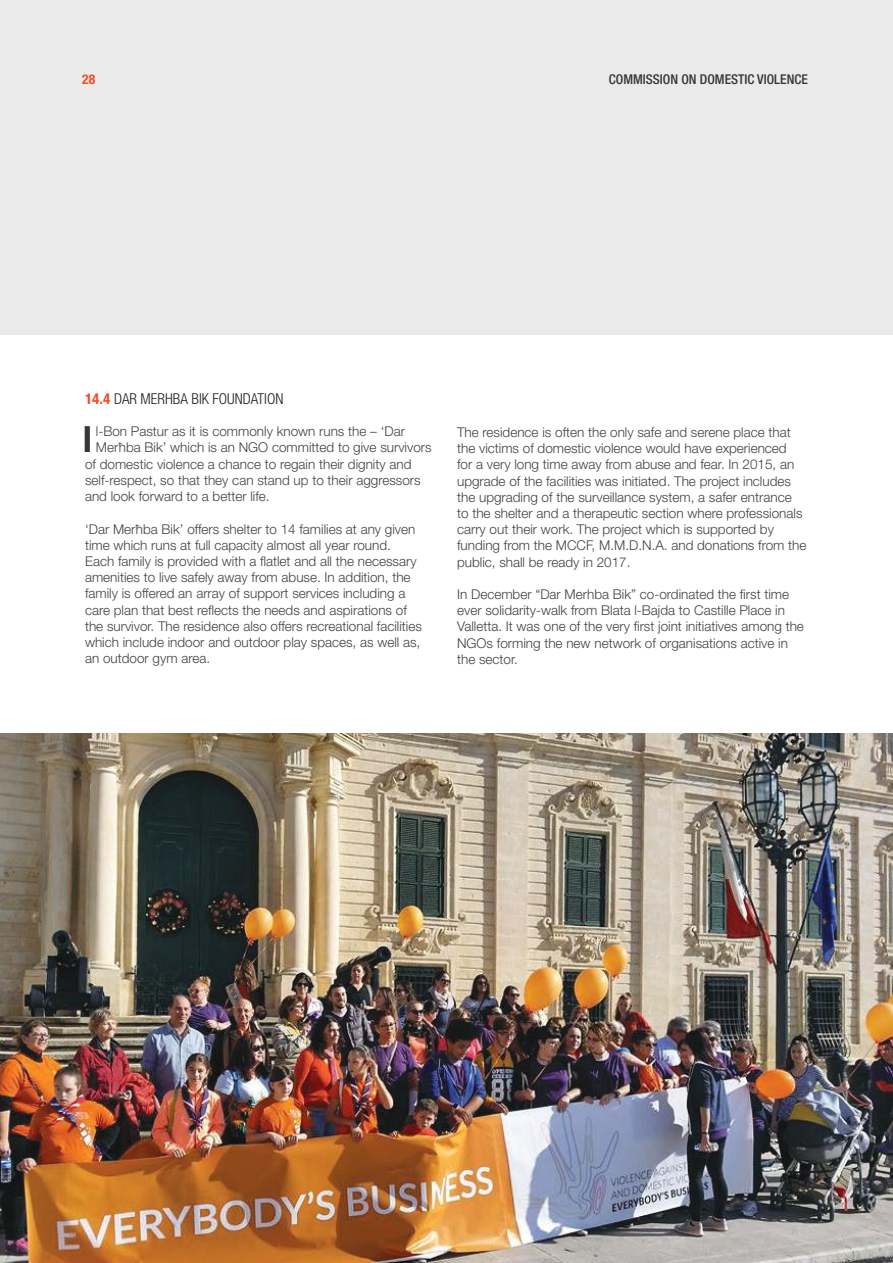
<style>
.page{position:relative;width:893px;height:1263px;background:#fff}
.page>*{position:absolute;margin:0;border:0;box-sizing:border-box;transform-origin:0 0}
.t1{font:700 condensed 36.15px "Helvetica Neue LT Pro";color:#393535}
.t2{font:300 condensed 15px "Helvetica Neue";color:#241f1f}
.t3{font:300 13.5px/16.2px "Helvetica Neue LT Pro";color:#444041}
.t4{font:500 condensed 13.5px "Helvetica Neue LT Pro";color:#393535}
.t5{font:700 condensed 13.5px "Helvetica Neue LT Pro";color:#f34c26}
.s1{font-family:"Helvetica Neue LT Pro";font-weight:700;color:#f34c26}
</style>
<div class="page">
<div style="left:0;top:0;width:893px;height:335px;background:#ebeaea"></div>
<img style="left:0;top:734px;width:893px;height:529px">
<p class="t5" style="left:82px;top:71px;width:14px">28</p>
<p class="t4" style="left:609px;top:71px;width:200px">COMMISSION ON DOMESTIC VIOLENCE</p>
<p class="t2" style="left:85px;top:390px;width:200px"><span class="s1">14.4</span> DAR MERHBA BIK FOUNDATION</p>
<h1 class="t1" style="left:83px;top:418px;width:11px">I</h1>
<p class="t3" style="left:96px;top:423px;width:311px">l-Bon Pastur as it is commonly known runs the – ‘Dar</p>
<p class="t3" style="left:96px;top:439px;width:337px">Merħba Bik’ which is an NGO committed to give survivors</p>
<p class="t3" style="left:85px;top:455px;width:328px">of domestic violence a chance to regain their dignity and</p>
<p class="t3" style="left:85px;top:472px;width:337px">self-respect, so that they can stand up to their aggressors</p>
<p class="t3" style="left:85px;top:488px;width:186px">and look forward to a better life.</p>
<p class="t3" style="left:85px;top:520px;width:338px">‘Dar Merħba Bik’ offers shelter to 14 families at any given time which runs at full capacity almost all year round.<br>Each family is provided with a flatlet and all the necessary amenities to live safely away from abuse. In addition, the family is offered an array of support services including a care plan that best reflects the needs and aspirations of the survivor. The residence also offers recreational facilities which include indoor and outdoor play spaces, as well as, an outdoor gym area.</p>
<p class="t3" style="left:457px;top:424px;width:351px">The residence is often the only safe and serene place that the victims of domestic violence would have experienced<br>for a very long time away from abuse and fear. In 2015, an upgrade of the facilities was initiated. The project includes the upgrading of the surveillance system, a safer entrance to the shelter and a therapeutic section where professionals carry out their work. The project which is supported by funding from the MCCF, M.M.D.N.A. and donations from the public, shall be ready in 2017.</p>
<p class="t3" style="left:457px;top:586px;width:348px">In December “Dar Merhba Bik” co-ordinated the first time ever solidarity-walk from Blata l-Bajda to Castille Place in Valletta. It was one of the very first joint initiatives among the NGOs forming the new network of organisations active in the sector.</p>
</div>
